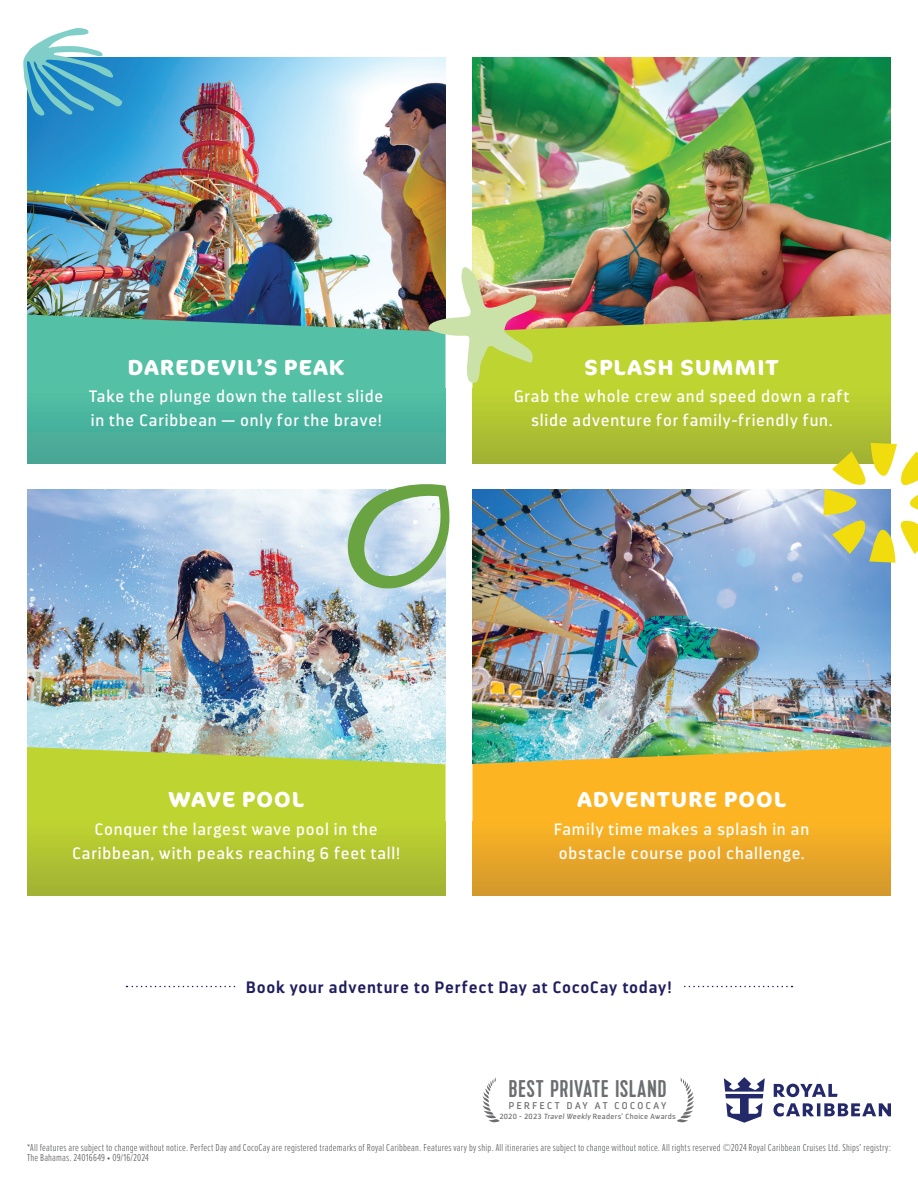
<style>
.page{position:relative;width:918px;height:1188px;background:#fff}
.page>*{position:absolute;margin:0;border:0;box-sizing:border-box;transform-origin:0 0}
.t1{font:24.15px "Kapra";letter-spacing:.04em;color:#6c6d70}
.t2{font:700 21.75px "Cocon Pro";letter-spacing:.05em;color:#fff}
.t3{font:16.5px/24px "Darwin";letter-spacing:.05em;color:#fff;text-align:center}
.t4{font:700 16.5px "Darwin";letter-spacing:.045em;color:#211e5f}
.t5{font:300 10.5px/10.5px "Proxima Nova Ex Cn";letter-spacing:.02em;color:#57585a}
.t6{font:9.75px "Darwin";letter-spacing:.25em;color:#6c6d70}
.t7{font:7.5px "Darwin";letter-spacing:.045em;color:#6c6d70}
.s1{font-style:italic}
</style>
<div class="page">
<img style="left:27px;top:58px;width:419px;height:257px">
<img style="left:27px;top:489px;width:419px;height:258px">
<img style="left:472px;top:58px;width:419px;height:256px">
<img style="left:472px;top:489px;width:419px;height:258px">
<svg style="left:472px;top:314px;width:419px;height:75px;background:#baca35"></svg>
<svg style="left:27px;top:315px;width:419px;height:74px;background:#56b79f"></svg>
<svg style="left:472px;top:747px;width:419px;height:74px;background:#ecb531"></svg>
<svg style="left:27px;top:747px;width:419px;height:74px;background:#bcd343"></svg>
<div style="left:27px;top:821px;width:419px;height:75px;background:linear-gradient(to bottom,#bed430,#a0b034)"></div>
<div style="left:472px;top:821px;width:419px;height:75px;background:linear-gradient(to bottom,#fcb423,#d2972d)"></div>
<div style="left:27px;top:389px;width:419px;height:74px;background:linear-gradient(to right,#4bb29d,#4cb29d)"></div>
<div style="left:472px;top:389px;width:419px;height:74px;background:linear-gradient(to bottom,#bed430,#a1b134)"></div>
<svg style="left:127px;top:986px;width:665px;height:1px"></svg>
<div style="left:237px;top:980px;width:444px;height:13px;background:#fff"></div>
<img style="left:428px;top:264px;width:109px;height:121px">
<svg style="left:824px;top:443px;width:94px;height:120px"></svg>
<svg style="left:343px;top:484px;width:107px;height:112px;background:#b5d0bb"></svg>
<svg style="left:23px;top:29px;width:100px;height:88px"></svg>
<svg style="left:724px;top:1077px;width:167px;height:46px"></svg>
<svg style="left:483px;top:1078px;width:17px;height:45px"></svg>
<svg style="left:677px;top:1078px;width:17px;height:45px"></svg>
<h2 class="t2" style="left:128px;top:352px;width:218px">DAREDEVIL’S PEAK</h2>
<h2 class="t2" style="left:585px;top:352px;width:196px">SPLASH SUMMIT</h2>
<h3 class="t3" style="left:89px;top:385px;width:296px;text-align:left">Take the plunge down the tallest slide in the Caribbean — only for the brave!</h3>
<h3 class="t3" style="left:514px;top:385px;width:337px">Grab the whole crew and speed down a raft slide adventure for family-friendly fun.</h3>
<h2 class="t2" style="left:168px;top:784px;width:137px">WAVE POOL</h2>
<h2 class="t2" style="left:578px;top:784px;width:210px">ADVENTURE POOL</h2>
<h3 class="t3" style="left:73px;top:817px;width:329px">Conquer the largest wave pool in the<br>Caribbean, with peaks reaching 6 feet tall!</h3>
<h3 class="t3" style="left:554px;top:817px;width:256px;text-align:left">Family time makes a splash in an obstacle course pool challenge.</h3>
<h3 class="t4" style="left:246px;top:977px;width:427px">Book your adventure to Perfect Day at CocoCay today!</h3>
<h1 class="t1" style="left:509px;top:1075px;width:159px">BEST PRIVATE ISLAND</h1>
<p class="t6" style="left:509px;top:1100px;width:159px">PERFECT DAY AT COCOCAY</p>
<p class="t7" style="left:500px;top:1112px;width:178px">2020 - 2023 <span class="s1">Travel Weekly</span> Readers’ Choice Awards</p>
<p class="t5" style="left:27px;top:1142px;width:865px">*All features are subject to change without notice. Perfect Day and CocoCay are registered trademarks of Royal Caribbean. Features vary by ship. All itineraries are subject to change without notice. All rights reserved ©2024 Royal Caribbean Cruises Ltd. Ships’ registry:<br>The Bahamas. 24016649 • 09/16/2024</p>
</div>
